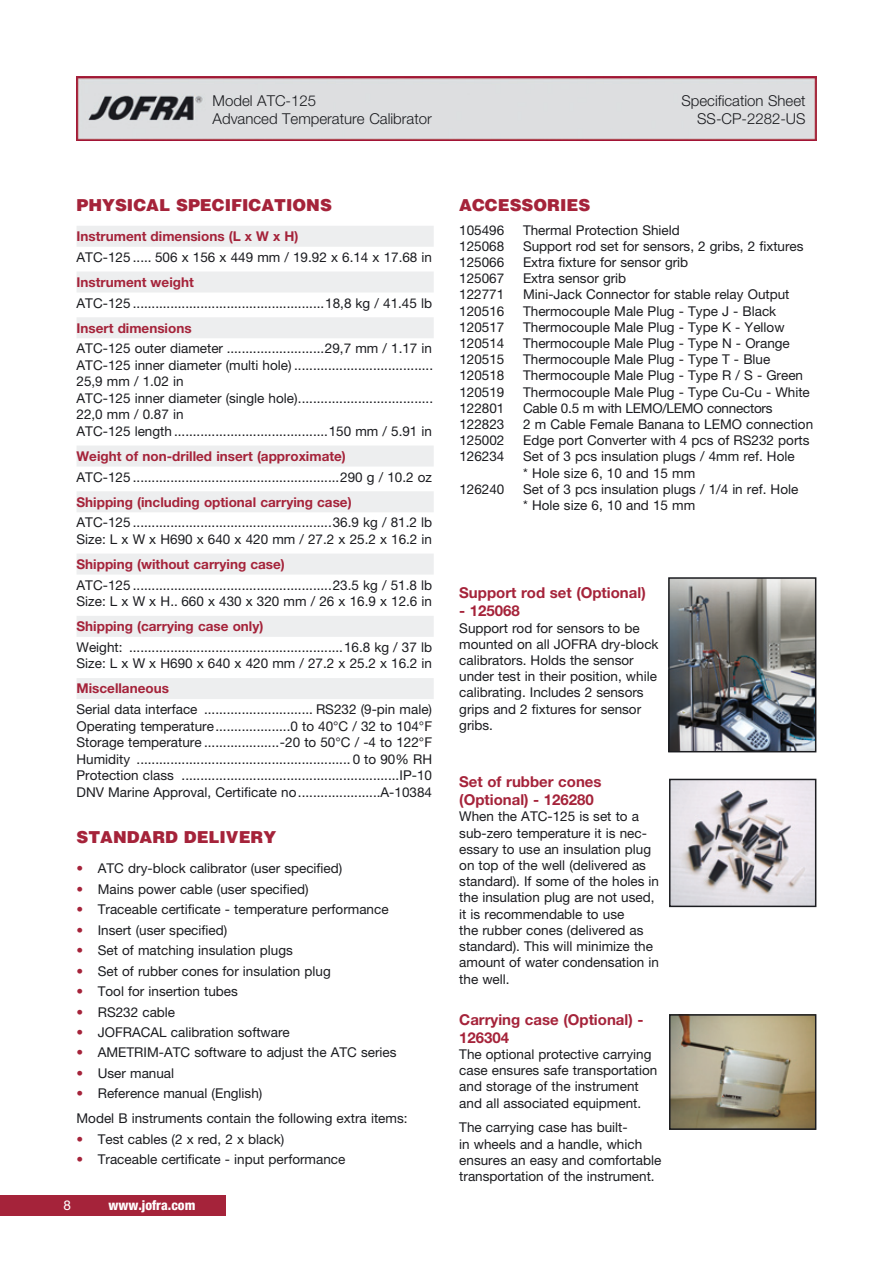
<style>
.page{position:relative;width:893px;height:1263px;background:#fff}
.page>*{position:absolute;margin:0;border:0;box-sizing:border-box;transform-origin:0 0}
.t1{font:900 16.5px "Helvetica";color:#a5233a}
.t2{font:700 15px/18px "Helvetica Neue";color:#a5233a}
.t3{font:300 15px/18px "Helvetica Neue";color:#1b1c20;text-align:right}
.t4{font:13.5px/16.2px "Helvetica Neue";color:#1b1c20}
.t5{font:700 13.5px "Helvetica Neue";color:#a5233a}
.t6{font:13.5px "Helvetica Neue";letter-spacing:-.02em;color:#1b1c20}
.t7{font:13.5px/20.4px "Helvetica Neue";color:#a5233a;text-align:justify}
.t8{font:800 condensed 13.5px "Helvetica Neue";color:#fff}
</style>
<div class="page">
<img style="left:77px;top:77px;width:739px;height:63px">
<div style="left:0;top:1195px;width:225px;height:21px;background:#a5233a"></div>
<div style="left:77px;top:226px;width:357px;height:21px;background:#edeeef"></div>
<div style="left:77px;top:271px;width:357px;height:21px;background:#edeeef"></div>
<div style="left:77px;top:317px;width:357px;height:21px;background:#edeeef"></div>
<div style="left:77px;top:445px;width:357px;height:21px;background:#edeeef"></div>
<div style="left:77px;top:491px;width:357px;height:21px;background:#edeeef"></div>
<div style="left:77px;top:554px;width:357px;height:21px;background:#edeeef"></div>
<div style="left:77px;top:616px;width:357px;height:21px;background:#edeeef"></div>
<div style="left:77px;top:678px;width:357px;height:21px;background:#edeeef"></div>
<img style="left:671px;top:580px;width:142px;height:169px">
<div style="left:668px;top:577px;width:148px;height:175px;border:2px solid #1b1c20"></div>
<img style="left:672px;top:1017px;width:141px;height:110px">
<div style="left:669px;top:1014px;width:147px;height:116px;border:2px solid #1b1c20"></div>
<img style="left:672px;top:782px;width:141px;height:122px">
<div style="left:669px;top:779px;width:147px;height:128px;border:2px solid #1b1c20"></div>
<p class="t3" style="left:213px;top:92px;width:221px;text-align:left">Model ATC-125<br>Advanced Temperature Calibrator</p>
<p class="t1" style="left:77px;top:194px;width:257px">PHYSICAL SPECIFICATIONS</p>
<p class="t1" style="left:459px;top:194px;width:133px">ACCESSORIES</p>
<p class="t3" style="left:681px;top:92px;width:126px">Specification Sheet<br>SS-CP-2282-US</p>
<p class="t5" style="left:77px;top:228px;width:223px">Instrument dimensions (L x W x H)</p>
<p class="t4" style="left:77px;top:249px;width:357px">ATC-125 ..... 506 x 156 x 449 mm / 19.92 x 6.14 x 17.68 in</p>
<p class="t5" style="left:77px;top:274px;width:119px">Instrument weight</p>
<p class="t4" style="left:77px;top:294px;width:357px">ATC-125 ...................................................18,8 kg / 41.45 lb</p>
<p class="t5" style="left:77px;top:319px;width:117px">Insert dimensions</p>
<p class="t4" style="left:77px;top:340px;width:358px">ATC-125 outer diameter ..........................29,7 mm / 1.17 in ATC-125 inner diameter (multi hole) .....................................<br>25,9 mm / 1.02 in<br>ATC-125 inner diameter (single hole)....................................<br>22,0 mm / 0.87 in<br>ATC-125 length .........................................150 mm / 5.91 in</p>
<p class="t5" style="left:77px;top:448px;width:271px">Weight of non-drilled insert (approximate)</p>
<p class="t4" style="left:77px;top:468px;width:357px">ATC-125 .......................................................290 g / 10.2 oz</p>
<p class="t5" style="left:77px;top:493px;width:277px">Shipping (including optional carrying case)</p>
<p class="t4" style="left:77px;top:514px;width:357px">ATC-125 .....................................................36.9 kg / 81.2 lb<br>Size: L x W x H690 x 640 x 420 mm / 27.2 x 25.2 x 16.2 in</p>
<p class="t5" style="left:77px;top:556px;width:210px">Shipping (without carrying case)</p>
<p class="t4" style="left:77px;top:576px;width:357px">ATC-125 .....................................................23.5 kg / 51.8 lb<br>Size: L x W x H.. 660 x 430 x 320 mm / 26 x 16.9 x 12.6 in</p>
<p class="t5" style="left:77px;top:618px;width:188px">Shipping (carrying case only)</p>
<p class="t4" style="left:77px;top:639px;width:357px">Weight: .........................................................16.8 kg / 37 lb<br>Size: L x W x H690 x 640 x 420 mm / 27.2 x 25.2 x 16.2 in</p>
<p class="t5" style="left:77px;top:680px;width:94px">Miscellaneous</p>
<p class="t4" style="left:77px;top:701px;width:357px;text-align:justify">Serial data interface ............................. RS232 (9-pin male)<br>Operating temperature....................0 to 40°C / 32 to 104°F Storage temperature ....................-20 to 50°C / -4 to 122°F Humidity ......................................................... 0 to 90% RH Protection class ..........................................................IP-10<br>DNV Marine Approval, Certificate no......................A-10384</p>
<p class="t1" style="left:77px;top:826px;width:201px">STANDARD DELIVERY</p>
<p class="t4" style="left:98px;top:858px;width:300px;line-height:20.4px">ATC dry-block calibrator (user specified)<br>Mains power cable (user specified)<br>Traceable certificate - temperature performance<br>Insert (user specified)<br>Set of matching insulation plugs<br>Set of rubber cones for insulation plug<br>Tool for insertion tubes<br>RS232 cable<br>JOFRACAL calibration software<br>AMETRIM-ATC software to adjust the ATC series<br>User manual<br>Reference manual (English)</p>
<p class="t4" style="left:98px;top:1108px;width:311px;line-height:20.4px;text-indent:-21px">Model B instruments contain the following extra items:<br>Test cables (2 x red, 2 x black)<br>Traceable certificate - input performance</p>
<p class="t7" style="left:77px;top:858px;width:8px">• • • • • • • • • • • •</p>
<p class="t7" style="left:77px;top:1128px;width:8px">• •</p>
<p class="t8" style="left:108px;top:1197px;width:89px">www.jofra.com</p>
<p class="t4" style="left:459px;top:221px;width:47px">105496</p>
<p class="t4" style="left:523px;top:221px;width:158px">Thermal Protection Shield</p>
<p class="t4" style="left:459px;top:238px;width:47px">125068</p>
<p class="t4" style="left:523px;top:238px;width:282px">Support rod set for sensors, 2 gribs, 2 fixtures</p>
<p class="t4" style="left:459px;top:254px;width:47px">125066</p>
<p class="t4" style="left:523px;top:254px;width:167px">Extra fixture for sensor grib</p>
<p class="t4" style="left:459px;top:270px;width:47px">125067</p>
<p class="t4" style="left:523px;top:270px;width:105px">Extra sensor grib</p>
<p class="t4" style="left:459px;top:286px;width:47px">122771</p>
<p class="t4" style="left:523px;top:286px;width:268px">Mini-Jack Connector for stable relay Output</p>
<p class="t4" style="left:459px;top:302px;width:47px">120516</p>
<p class="t4" style="left:523px;top:302px;width:255px">Thermocouple Male Plug - Type J - Black</p>
<p class="t4" style="left:459px;top:319px;width:47px">120517</p>
<p class="t4" style="left:523px;top:319px;width:263px">Thermocouple Male Plug - Type K - Yellow</p>
<p class="t4" style="left:459px;top:335px;width:47px">120514</p>
<p class="t4" style="left:523px;top:335px;width:268px">Thermocouple Male Plug - Type N - Orange</p>
<p class="t4" style="left:459px;top:351px;width:47px">120515</p>
<p class="t4" style="left:523px;top:351px;width:249px">Thermocouple Male Plug - Type T - Blue</p>
<p class="t4" style="left:459px;top:367px;width:47px">120518</p>
<p class="t4" style="left:523px;top:367px;width:281px">Thermocouple Male Plug - Type R / S - Green</p>
<p class="t4" style="left:459px;top:383px;width:47px">120519</p>
<p class="t4" style="left:523px;top:383px;width:288px">Thermocouple Male Plug - Type Cu-Cu - White</p>
<p class="t4" style="left:459px;top:400px;width:47px">122801</p>
<p class="t6" style="left:523px;top:400px;width:251px">Cable 0.5 m with LEMO/LEMO connectors</p>
<p class="t4" style="left:459px;top:416px;width:47px">122823</p>
<p class="t4" style="left:523px;top:416px;width:291px">2 m Cable Female Banana to LEMO connection</p>
<p class="t4" style="left:459px;top:432px;width:47px">125002</p>
<p class="t4" style="left:523px;top:432px;width:288px">Edge port Converter with 4 pcs of RS232 ports</p>
<p class="t4" style="left:459px;top:448px;width:47px">126234</p>
<p class="t4" style="left:523px;top:448px;width:273px">Set of 3 pcs insulation plugs / 4mm ref. Hole * Hole size 6, 10 and 15 mm</p>
<p class="t4" style="left:459px;top:481px;width:47px">126240</p>
<p class="t4" style="left:523px;top:481px;width:277px">Set of 3 pcs insulation plugs / 1/4 in ref. Hole * Hole size 6, 10 and 15 mm</p>
<p class="t2" style="left:459px;top:584px;width:188px">Support rod set (Optional)</p>
<p class="t2" style="left:459px;top:602px;width:62px">- 125068</p>
<p class="t4" style="left:459px;top:620px;width:201px">Support rod for sensors to be mounted on all JOFRA dry-block calibrators. Holds the sensor under test in their position, while calibrating. Includes 2 sensors grips and 2 fixtures for sensor gribs.</p>
<p class="t2" style="left:459px;top:773px;width:144px">Set of rubber cones (Optional) - 126280</p>
<p class="t4" style="left:459px;top:808px;width:201px">When the ATC-125 is set to a sub-zero temperature it is nec&shy;essary to use an insulation plug on top of the well (delivered as standard). If some of the holes in the insulation plug are not used, it is recommendable to use<br>the rubber cones (delivered as standard). This will minimize the amount of water condensation in the well.</p>
<p class="t2" style="left:459px;top:1010px;width:186px">Carrying case (Optional) -<br>126304</p>
<p class="t4" style="left:459px;top:1046px;width:200px">The optional protective carrying case ensures safe transportation and storage of the instrument and all associated equipment.</p>
<p class="t4" style="left:459px;top:1119px;width:204px">The carrying case has built-<br>in wheels and a handle, which ensures an easy and comfortable transportation of the instrument.</p>
</div>
